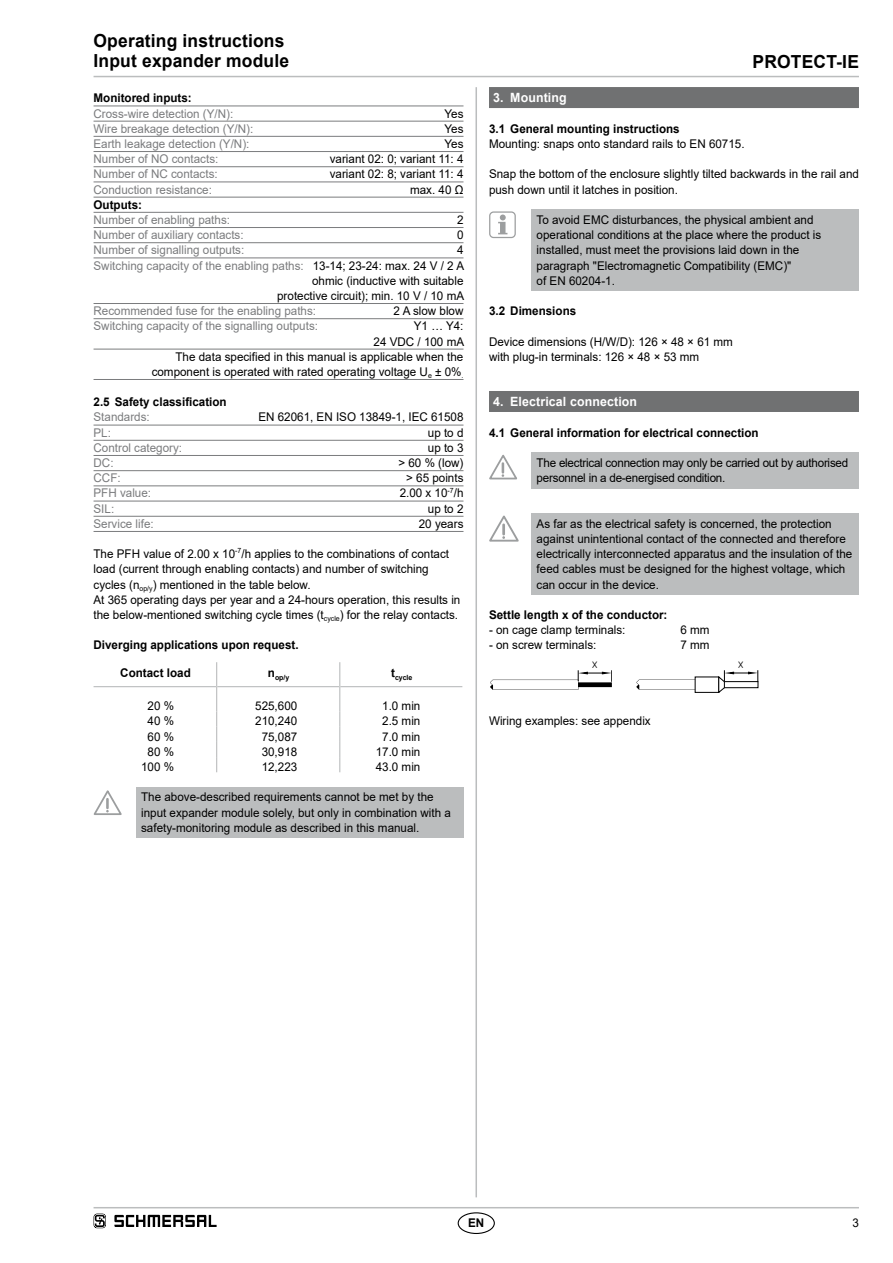
<style>
.page{position:relative;width:893px;height:1263px;background:#fff}
.page>*{position:absolute;margin:0;border:0;box-sizing:border-box;transform-origin:0 0}
.t1{font:700 18px/20.2px "Arial";letter-spacing:.01em;color:#000}
.t2{font:14.85px "Isonorm 3098";color:#000}
.t3{font:700 12.75px "Arial";letter-spacing:.01em;color:#fff}
.t4{font:12px/15.1px "Arial";color:#000}
.t5{font:12px "Arial";color:#7b7c7e}
.t6{font:700 12px "Arial";color:#000}
.t7{font:12px/15.1px "Arial";letter-spacing:-.02em;color:#000}
.t8{font:700 7.2px "Arial";color:#000}
.s1{color:#7b7c7e}
</style>
<div class="page">
<hr style="left:94px;top:1207px;width:765px;height:1px;background:#bbbdbe">
<hr style="left:94px;top:76px;width:765px;height:1px;background:#bbbdbe">
<hr style="left:475px;top:87px;width:2px;height:1110px;background:#bbbdbe">
<div style="left:458px;top:1212px;width:37px;height:22px;border:1px solid #000;border-radius:50%"></div>
<hr style="left:94px;top:106px;width:369px;height:1px;background:#7b7c7e">
<hr style="left:94px;top:121px;width:369px;height:1px;background:#7b7c7e">
<hr style="left:94px;top:136px;width:369px;height:1px;background:#7b7c7e">
<hr style="left:94px;top:151px;width:369px;height:1px;background:#7b7c7e">
<hr style="left:94px;top:166px;width:369px;height:1px;background:#7b7c7e">
<hr style="left:94px;top:182px;width:369px;height:1px;background:#7b7c7e">
<hr style="left:94px;top:197px;width:369px;height:1px;background:#7b7c7e">
<hr style="left:94px;top:212px;width:369px;height:1px;background:#7b7c7e">
<hr style="left:94px;top:227px;width:369px;height:1px;background:#7b7c7e">
<hr style="left:94px;top:242px;width:369px;height:1px;background:#7b7c7e">
<hr style="left:94px;top:258px;width:369px;height:1px;background:#7b7c7e">
<hr style="left:94px;top:303px;width:369px;height:1px;background:#7b7c7e">
<hr style="left:94px;top:318px;width:369px;height:1px;background:#7b7c7e">
<hr style="left:94px;top:349px;width:369px;height:1px;background:#7b7c7e">
<hr style="left:94px;top:379px;width:369px;height:1px;background:#7b7c7e">
<hr style="left:94px;top:425px;width:369px;height:1px;background:#7b7c7e">
<hr style="left:94px;top:440px;width:369px;height:1px;background:#7b7c7e">
<hr style="left:94px;top:455px;width:369px;height:1px;background:#7b7c7e">
<hr style="left:94px;top:470px;width:369px;height:1px;background:#7b7c7e">
<hr style="left:94px;top:486px;width:369px;height:1px;background:#7b7c7e">
<hr style="left:94px;top:501px;width:369px;height:1px;background:#7b7c7e">
<hr style="left:94px;top:516px;width:369px;height:1px;background:#7b7c7e">
<hr style="left:94px;top:531px;width:369px;height:1px;background:#7b7c7e">
<svg style="left:94px;top:662px;width:369px;height:110px"></svg>
<hr style="left:94px;top:686px;width:122px;height:1px;background:#bbbdbe">
<hr style="left:217px;top:686px;width:122px;height:1px;background:#bbbdbe">
<hr style="left:340px;top:686px;width:122px;height:1px;background:#bbbdbe">
<div style="left:136px;top:788px;width:327px;height:50px;background:#bbbdbe"></div>
<svg style="left:94px;top:790px;width:28px;height:25px"></svg>
<div style="left:489px;top:87px;width:370px;height:21px;background:#707172"></div>
<div style="left:489px;top:391px;width:370px;height:21px;background:#707172"></div>
<div style="left:531px;top:209px;width:328px;height:82px;background:#bbbdbe"></div>
<svg style="left:498px;top:215px;width:9px;height:19px"></svg>
<div style="left:489px;top:211px;width:27px;height:27px;border:1px solid #9c9e9f;border-radius:4px"></div>
<div style="left:531px;top:452px;width:328px;height:36px;background:#bbbdbe"></div>
<svg style="left:489px;top:454px;width:28px;height:26px"></svg>
<div style="left:531px;top:513px;width:328px;height:82px;background:#bbbdbe"></div>
<svg style="left:489px;top:515px;width:30px;height:27px"></svg>
<svg style="left:490px;top:670px;width:122px;height:20px"></svg>
<svg style="left:636px;top:670px;width:122px;height:22px"></svg>
<svg style="left:94px;top:1213px;width:12px;height:15px"></svg>
<svg style="left:114px;top:1215px;width:103px;height:12px"></svg>
<h1 class="t1" style="left:94px;top:31px;width:197px">Operating instructions<br>Input expander module</h1>
<p class="t6" style="left:94px;top:90px;width:100px">Monitored inputs:</p>
<p class="t5" style="left:94px;top:105px;width:141px">Cross-wire detection (Y/N):</p>
<p class="t4" style="left:444px;top:106px;width:20px">Yes</p>
<p class="t5" style="left:94px;top:120px;width:161px">Wire breakage detection (Y/N):</p>
<p class="t4" style="left:444px;top:121px;width:20px">Yes</p>
<p class="t5" style="left:94px;top:135px;width:157px">Earth leakage detection (Y/N):</p>
<p class="t4" style="left:444px;top:136px;width:20px">Yes</p>
<p class="t5" style="left:94px;top:151px;width:126px">Number of NO contacts:</p>
<p class="t4" style="left:330px;top:151px;width:135px">variant 02: 0; variant 11: 4</p>
<p class="t5" style="left:94px;top:166px;width:126px">Number of NC contacts:</p>
<p class="t4" style="left:330px;top:166px;width:135px">variant 02: 8; variant 11: 4</p>
<p class="t5" style="left:94px;top:181px;width:120px">Conduction resistance:</p>
<p class="t4" style="left:410px;top:182px;width:55px">max. 40 Ω</p>
<p class="t6" style="left:94px;top:196px;width:50px">Outputs:</p>
<p class="t5" style="left:94px;top:211px;width:138px">Number of enabling paths:</p>
<p class="t4" style="left:457px;top:212px;width:8px">2</p>
<p class="t5" style="left:94px;top:227px;width:152px">Number of auxiliary contacts:</p>
<p class="t4" style="left:457px;top:227px;width:8px">0</p>
<p class="t5" style="left:94px;top:242px;width:152px">Number of signalling outputs:</p>
<p class="t4" style="left:94px;top:242px;width:372px;text-align:right">4<br><span class="s1">Switching capacity of the enabling paths:</span> 13-14; 23-24: max. 24 V / 2 A ohmic (inductive with suitable<br>protective circuit); min. 10 V / 10 mA</p>
<p class="t5" style="left:94px;top:303px;width:224px">Recommended fuse for the enabling paths:</p>
<p class="t4" style="left:394px;top:303px;width:71px">2 A slow blow</p>
<p class="t5" style="left:94px;top:318px;width:226px">Switching capacity of the signalling outputs:</p>
<p class="t4" style="left:152px;top:318px;width:314px;text-align:right">Y1 … Y4:<br>24 VDC / 100 mA<br>The data specified in this manual is applicable when the component is operated with rated operating voltage U<sub>e</sub> ± 0%<sub>.</sub></p>
<p class="t6" style="left:94px;top:394px;width:135px">2.5 Safety classification</p>
<p class="t5" style="left:94px;top:409px;width:58px">Standards:</p>
<p class="t4" style="left:258px;top:410px;width:207px">EN 62061, EN ISO 13849-1, IEC 61508</p>
<p class="t5" style="left:94px;top:424px;width:19px">PL:</p>
<p class="t4" style="left:428px;top:425px;width:37px">up to d</p>
<p class="t5" style="left:94px;top:439px;width:90px">Control category:</p>
<p class="t4" style="left:428px;top:440px;width:37px">up to 3</p>
<p class="t5" style="left:94px;top:455px;width:22px">DC:</p>
<p class="t4" style="left:398px;top:455px;width:67px">&gt; 60 % (low)</p>
<p class="t5" style="left:94px;top:470px;width:29px">CCF:</p>
<p class="t4" style="left:406px;top:470px;width:59px">&gt; 65 points</p>
<p class="t5" style="left:94px;top:485px;width:59px">PFH value:</p>
<p class="t4" style="left:400px;top:486px;width:65px">2.00 x 10<sup>-7</sup>/h</p>
<p class="t5" style="left:94px;top:500px;width:22px">SIL:</p>
<p class="t4" style="left:428px;top:501px;width:37px">up to 2</p>
<p class="t5" style="left:94px;top:515px;width:62px">Service life:</p>
<p class="t4" style="left:419px;top:516px;width:46px">20 years</p>
<p class="t4" style="left:94px;top:546px;width:368px">The PFH value of 2.00 x 10<sup>-7</sup>/h applies to the combinations of contact load (current through enabling contacts) and number of switching cycles (n<sub>op/y</sub>) mentioned in the table below.<br>At 365 operating days per year and a 24-hours operation, this results in the below-mentioned switching cycle times (t<sub>cycle</sub>) for the relay contacts.</p>
<p class="t6" style="left:94px;top:637px;width:207px">Diverging applications upon request.</p>
<p class="t6" style="left:120px;top:665px;width:72px">Contact load</p>
<p class="t8" style="left:268px;top:672px;width:23px"><sup>n</sup>op/y</p>
<p class="t8" style="left:391px;top:672px;width:23px"><sup>t</sup>cycle</p>
<p class="t4" style="left:148px;top:698px;width:28px">20 %</p>
<p class="t4" style="left:255px;top:698px;width:44px">525,600</p>
<p class="t4" style="left:382px;top:698px;width:40px">1.0 min</p>
<p class="t4" style="left:148px;top:713px;width:28px">40 %</p>
<p class="t4" style="left:255px;top:713px;width:44px">210,240</p>
<p class="t4" style="left:382px;top:713px;width:40px">2.5 min</p>
<p class="t4" style="left:148px;top:729px;width:28px">60 %</p>
<p class="t4" style="left:262px;top:729px;width:37px">75,087</p>
<p class="t4" style="left:382px;top:729px;width:40px">7.0 min</p>
<p class="t4" style="left:148px;top:744px;width:28px">80 %</p>
<p class="t4" style="left:262px;top:744px;width:37px">30,918</p>
<p class="t4" style="left:376px;top:744px;width:46px">17.0 min</p>
<p class="t4" style="left:141px;top:759px;width:34px">100 %</p>
<p class="t4" style="left:262px;top:759px;width:37px">12,223</p>
<p class="t4" style="left:376px;top:759px;width:46px">43.0 min</p>
<p class="t4" style="left:141px;top:789px;width:311px">The above-described requirements cannot be met by the input expander module solely, but only in combination with a safety-monitoring module as described in this manual.</p>
<h1 class="t1" style="left:753px;top:52px;width:108px">PROTECT-IE</h1>
<p class="t3" style="left:493px;top:89px;width:75px">3. Mounting</p>
<p class="t6" style="left:489px;top:120px;width:192px">3.1 General mounting instructions</p>
<p class="t4" style="left:489px;top:136px;width:257px">Mounting: snaps onto standard rails to EN 60715.</p>
<p class="t4" style="left:489px;top:166px;width:371px">Snap the bottom of the enclosure slightly tilted backwards in the rail and push down until it latches in position.</p>
<p class="t4" style="left:537px;top:212px;width:286px">To avoid EMC disturbances, the physical ambient and operational conditions at the place where the product is installed, must meet the provisions laid down in the paragraph "Electromagnetic Compatibility (EMC)"<br>of EN 60204-1.</p>
<p class="t6" style="left:489px;top:302px;width:89px">3.2 Dimensions</p>
<p class="t4" style="left:489px;top:334px;width:245px">Device dimensions (H/W/D): 126 × 48 × 61 mm with plug-in terminals: 126 × 48 × 53 mm</p>
<p class="t3" style="left:493px;top:393px;width:145px">4. Electrical connection</p>
<p class="t6" style="left:489px;top:424px;width:271px">4.1 General information for electrical connection</p>
<p class="t7" style="left:537px;top:455px;width:313px">The electrical connection may only be carried out by authorised personnel in a de-energised condition.</p>
<p class="t4" style="left:537px;top:516px;width:317px">As far as the electrical safety is concerned, the protection against unintentional contact of the connected and therefore electrically interconnected apparatus and the insulation of the feed cables must be designed for the highest voltage, which can occur in the device.</p>
<p class="t6" style="left:489px;top:606px;width:180px">Settle length x of the conductor:</p>
<p class="t4" style="left:489px;top:622px;width:138px">- on cage clamp terminals:</p>
<p class="t4" style="left:489px;top:638px;width:109px">- on screw terminals:</p>
<p class="t4" style="left:681px;top:622px;width:31px">6 mm<br>7 mm</p>
<p class="t2" style="left:592px;top:655px;width:7px">X</p>
<p class="t2" style="left:739px;top:655px;width:7px">X</p>
<p class="t4" style="left:489px;top:713px;width:163px">Wiring examples: see appendix</p>
<p class="t6" style="left:468px;top:1214px;width:18px">EN</p>
<p class="t4" style="left:852px;top:1215px;width:8px">3</p>
</div>
